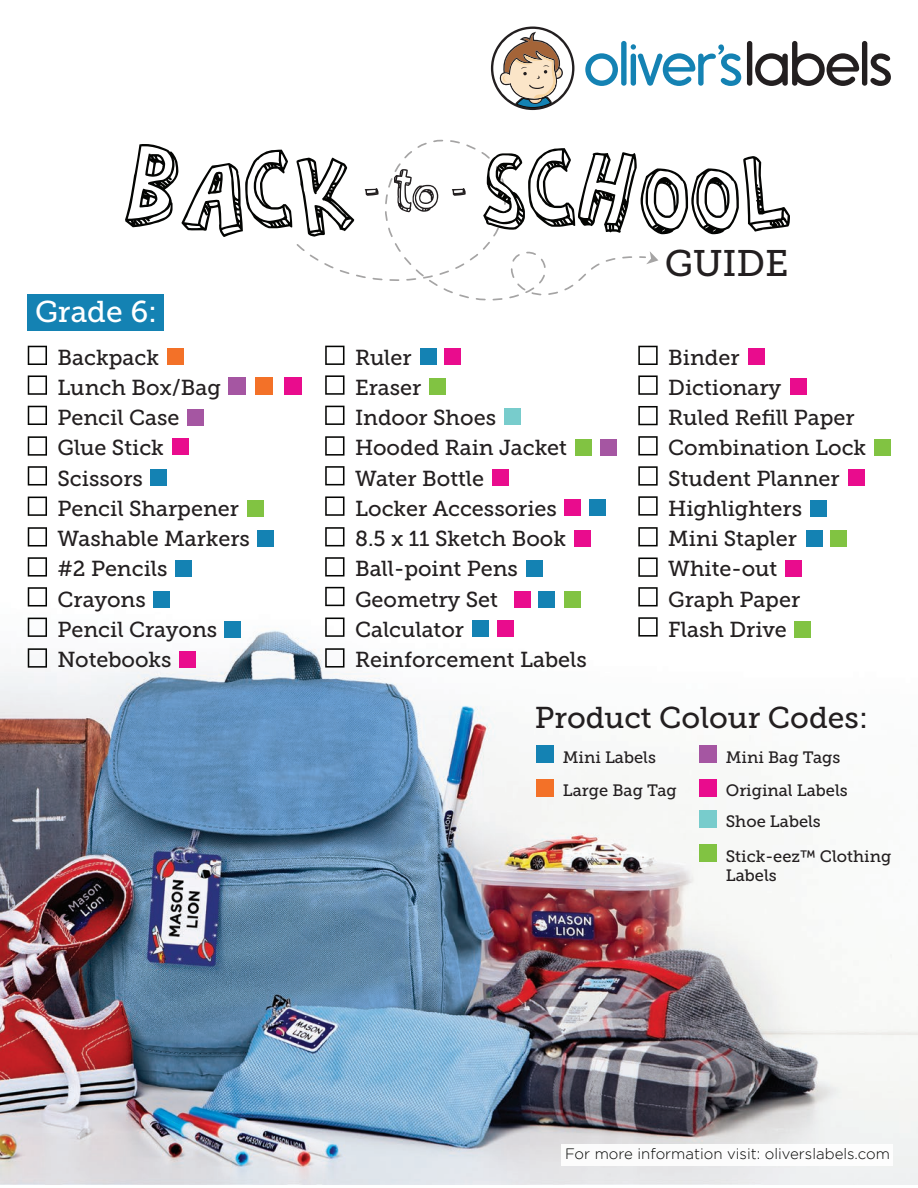
<style>
.page{position:relative;width:918px;height:1188px;background:#fff}
.page>*{position:absolute;margin:0;border:0;box-sizing:border-box;transform-origin:0 0}
.t1{font:36.9px "Museo Slab 500";color:#231f20}
.t2{font:30px "Museo Slab 500";color:#231f20}
.t3{font:30px "Museo Slab 500";color:#fff}
.t4{font:21.6px/30.3px "Museo Slab 500";color:#231f20}
.t5{font:16.5px/33.2px "Museo Slab 500";color:#231f20}
.t6{font:300 15px "Gotham";color:#040503}
</style>
<div class="page">
<img style="left:1px;top:546px;width:917px;height:639px">
<svg style="left:28px;top:346px;width:19px;height:19px"></svg>
<svg style="left:28px;top:375px;width:19px;height:20px"></svg>
<svg style="left:28px;top:406px;width:19px;height:19px"></svg>
<svg style="left:28px;top:436px;width:19px;height:20px"></svg>
<svg style="left:28px;top:466px;width:19px;height:20px"></svg>
<svg style="left:28px;top:497px;width:19px;height:19px"></svg>
<svg style="left:28px;top:527px;width:19px;height:20px"></svg>
<svg style="left:28px;top:557px;width:19px;height:20px"></svg>
<svg style="left:28px;top:587px;width:19px;height:20px"></svg>
<svg style="left:28px;top:618px;width:19px;height:19px"></svg>
<svg style="left:28px;top:648px;width:19px;height:20px"></svg>
<svg style="left:325px;top:346px;width:20px;height:19px"></svg>
<svg style="left:325px;top:375px;width:20px;height:20px"></svg>
<svg style="left:325px;top:406px;width:20px;height:19px"></svg>
<svg style="left:325px;top:436px;width:20px;height:20px"></svg>
<svg style="left:325px;top:466px;width:20px;height:19px"></svg>
<svg style="left:325px;top:496px;width:20px;height:20px"></svg>
<svg style="left:325px;top:527px;width:20px;height:19px"></svg>
<svg style="left:325px;top:557px;width:20px;height:20px"></svg>
<svg style="left:325px;top:587px;width:20px;height:19px"></svg>
<svg style="left:325px;top:618px;width:20px;height:19px"></svg>
<svg style="left:325px;top:648px;width:20px;height:20px"></svg>
<svg style="left:638px;top:346px;width:20px;height:19px"></svg>
<svg style="left:638px;top:375px;width:20px;height:20px"></svg>
<svg style="left:638px;top:406px;width:20px;height:19px"></svg>
<svg style="left:638px;top:436px;width:20px;height:19px"></svg>
<svg style="left:638px;top:466px;width:20px;height:20px"></svg>
<svg style="left:638px;top:496px;width:20px;height:20px"></svg>
<svg style="left:638px;top:527px;width:20px;height:19px"></svg>
<svg style="left:638px;top:558px;width:20px;height:19px"></svg>
<svg style="left:638px;top:587px;width:20px;height:19px"></svg>
<svg style="left:638px;top:617px;width:20px;height:20px"></svg>
<div style="left:27px;top:294px;width:137px;height:36px;background:#1482b3"></div>
<div style="left:536px;top:746px;width:18px;height:17px;background:#1482b3"></div>
<div style="left:536px;top:779px;width:18px;height:17px;background:#f37128"></div>
<div style="left:700px;top:779px;width:17px;height:17px;background:#e90c8d"></div>
<div style="left:700px;top:745px;width:17px;height:18px;background:#a556a2"></div>
<div style="left:700px;top:811px;width:17px;height:17px;background:#78cccc"></div>
<div style="left:430px;top:379px;width:16px;height:16px;background:#81c342"></div>
<div style="left:504px;top:409px;width:16px;height:16px;background:#78cccc"></div>
<div style="left:492px;top:470px;width:16px;height:16px;background:#e90c8d"></div>
<div style="left:247px;top:500px;width:17px;height:16px;background:#81c342"></div>
<div style="left:150px;top:469px;width:17px;height:17px;background:#1482b3"></div>
<div style="left:526px;top:560px;width:16px;height:17px;background:#1482b3"></div>
<div style="left:748px;top:349px;width:16px;height:16px;background:#e90c8d"></div>
<div style="left:258px;top:530px;width:16px;height:17px;background:#1482b3"></div>
<div style="left:154px;top:591px;width:16px;height:16px;background:#1482b3"></div>
<div style="left:175px;top:560px;width:17px;height:17px;background:#1482b3"></div>
<div style="left:173px;top:439px;width:16px;height:16px;background:#e90c8d"></div>
<div style="left:167px;top:348px;width:16px;height:17px;background:#f37128"></div>
<div style="left:187px;top:409px;width:17px;height:16px;background:#a556a2"></div>
<div style="left:790px;top:378px;width:16px;height:17px;background:#e90c8d"></div>
<div style="left:875px;top:439px;width:16px;height:17px;background:#81c342"></div>
<div style="left:848px;top:469px;width:17px;height:17px;background:#e90c8d"></div>
<div style="left:810px;top:500px;width:16px;height:16px;background:#1482b3"></div>
<div style="left:786px;top:560px;width:16px;height:17px;background:#e90c8d"></div>
<div style="left:795px;top:621px;width:16px;height:16px;background:#81c342"></div>
<div style="left:225px;top:621px;width:16px;height:16px;background:#1482b3"></div>
<div style="left:700px;top:845px;width:17px;height:17px;background:#81c342"></div>
<div style="left:561px;top:1144px;width:332px;height:22px;background:#fff"></div>
<div style="left:179px;top:651px;width:17px;height:16px;background:#e90c8d"></div>
<div style="left:806px;top:530px;width:16px;height:17px;background:#1482b3"></div>
<div style="left:831px;top:530px;width:16px;height:17px;background:#81c342"></div>
<div style="left:575px;top:439px;width:17px;height:16px;background:#81c342"></div>
<div style="left:600px;top:439px;width:17px;height:16px;background:#a556a2"></div>
<div style="left:564px;top:500px;width:17px;height:16px;background:#e90c8d"></div>
<div style="left:589px;top:500px;width:17px;height:16px;background:#1482b3"></div>
<div style="left:420px;top:349px;width:16px;height:16px;background:#1482b3"></div>
<div style="left:445px;top:349px;width:16px;height:16px;background:#e90c8d"></div>
<div style="left:514px;top:591px;width:16px;height:17px;background:#e90c8d"></div>
<div style="left:539px;top:591px;width:16px;height:17px;background:#1482b3"></div>
<div style="left:564px;top:591px;width:16px;height:17px;background:#81c342"></div>
<div style="left:574px;top:530px;width:16px;height:16px;background:#e90c8d"></div>
<div style="left:472px;top:621px;width:17px;height:16px;background:#1482b3"></div>
<div style="left:497px;top:621px;width:16px;height:16px;background:#e90c8d"></div>
<div style="left:229px;top:378px;width:17px;height:17px;background:#a556a2"></div>
<div style="left:256px;top:378px;width:17px;height:17px;background:#f37128"></div>
<div style="left:284px;top:378px;width:18px;height:17px;background:#e90c8d"></div>
<svg style="left:296px;top:139px;width:350px;height:162px"></svg>
<svg style="left:646px;top:251px;width:12px;height:13px"></svg>
<svg style="left:125px;top:144px;width:229px;height:93px"></svg>
<svg style="left:365px;top:188px;width:14px;height:8px"></svg>
<svg style="left:394px;top:169px;width:44px;height:43px"></svg>
<svg style="left:452px;top:188px;width:14px;height:8px"></svg>
<svg style="left:483px;top:148px;width:307px;height:86px"></svg>
<svg style="left:491px;top:27px;width:83px;height:83px"></svg>
<svg style="left:585px;top:53px;width:33px;height:33px"></svg>
<div style="left:621px;top:41px;width:6px;height:45px;background:#1482b3;border-radius:3px"></div>
<div style="left:747px;top:41px;width:5px;height:45px;background:#231f20;border-radius:3px"></div>
<svg style="left:755px;top:41px;width:104px;height:45px"></svg>
<div style="left:862px;top:41px;width:5px;height:45px;background:#231f20;border-radius:3px"></div>
<svg style="left:870px;top:53px;width:21px;height:33px"></svg>
<svg style="left:631px;top:44px;width:110px;height:42px"></svg>
<h2 class="t3" style="left:35px;top:295px;width:124px">Grade 6:</h2>
<h1 class="t1" style="left:665px;top:243px;width:125px">GUIDE</h1>
<p class="t4" style="left:57px;top:342px;width:194px">Backpack<br>Lunch Box/Bag<br>Pencil Case<br>Glue Stick<br>Scissors<br>Pencil Sharpener<br>Washable Markers #2 Pencils<br>Crayons<br>Pencil Crayons<br>Notebooks</p>
<p class="t4" style="left:355px;top:342px;width:233px">Ruler<br>Eraser<br>Indoor Shoes<br>Hooded Rain Jacket<br>Water Bottle<br>Locker Accessories<br>8.5 x 11 Sketch Book<br>Ball-point Pens<br>Geometry Set<br>Calculator<br>Reinforcement Labels</p>
<p class="t4" style="left:668px;top:342px;width:200px">Binder<br>Dictionary<br>Ruled Refill Paper<br>Combination Lock<br>Student Planner<br>Highlighters<br>Mini Stapler<br>White-out<br>Graph Paper<br>Flash Drive</p>
<h2 class="t2" style="left:535px;top:701px;width:335px">Product Colour Codes:</h2>
<p class="t5" style="left:563px;top:741px;width:116px">Mini Labels<br>Large Bag Tag</p>
<p class="t5" style="left:726px;top:740px;width:116px">Mini Bag Tags</p>
<p class="t5" style="left:726px;top:774px;width:123px">Original Labels</p>
<p class="t5" style="left:726px;top:804px;width:167px;line-height:35px">Shoe Labels<br>Stick-eez™ Clothing</p>
<p class="t5" style="left:726px;top:859px;width:52px">Labels</p>
<p class="t6" style="left:565px;top:1146px;width:326px">For more information visit: oliverslabels.com</p>
</div>
